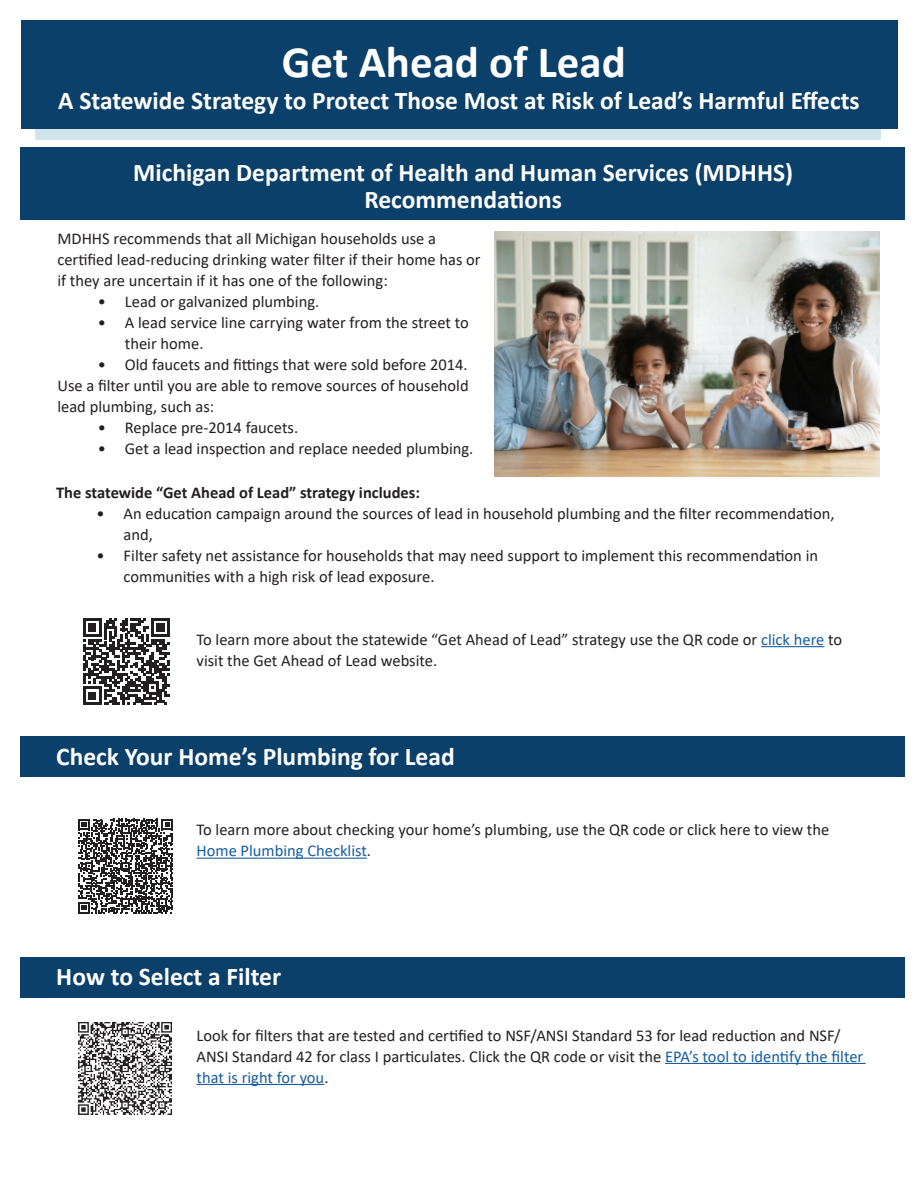
<style>
.page{position:relative;width:918px;height:1188px;background:#fff}
.page>*{position:absolute;margin:0;border:0;box-sizing:border-box;transform-origin:0 0}
.t1{font:700 45px "Calibri";color:#fff}
.t2{font:700 25.5px/27px "Calibri";color:#fff;text-align:center}
.t3{font:16.5px/21px "Calibri";color:#231f20}
.t4{font:700 16.5px "Calibri";color:#231f20}
.s1{color:#175d9e}
</style>
<div class="page">
<div style="left:35px;top:117px;width:846px;height:23px;background:linear-gradient(to right,#d1e4eb,#d1e4eb)"></div>
<div style="left:21px;top:20px;width:876px;height:108px;background:#0b406a"></div>
<div style="left:21px;top:148px;width:884px;height:72px;background:#0b406a"></div>
<img style="left:494px;top:232px;width:386px;height:244px">
<div style="left:21px;top:736px;width:884px;height:41px;background:#0b406a"></div>
<hr style="left:197px;top:858px;width:170px;height:1px;background:#175d9e">
<div style="left:21px;top:957px;width:884px;height:40px;background:#0b406a"></div>
<hr style="left:665px;top:1063px;width:201px;height:1px;background:#175d9e">
<hr style="left:197px;top:1084px;width:127px;height:1px;background:#175d9e">
<svg style="left:83px;top:618px;width:87px;height:87px"></svg>
<hr style="left:761px;top:646px;width:63px;height:1px;background:#175d9e">
<svg style="left:78px;top:819px;width:95px;height:94px"></svg>
<img style="left:79px;top:1022px;width:92px;height:93px">
<h1 class="t1" style="left:282px;top:30px;width:346px">Get Ahead of Lead</h1>
<p class="t2" style="left:58px;top:87px;width:803px">A Statewide Strategy to Protect Those Most at Risk of Lead’s Harmful Effects</p>
<h2 class="t2" style="left:133px;top:159px;width:661px">Michigan Department of Health and Human Services (MDHHS)<br>Recommendations</h2>
<p class="t3" style="left:57px;top:228px;width:425px">MDHHS recommends that all Michigan households use a certified lead-reducing drinking water filter if their home has or if they are uncertain if it has one of the following:</p>
<p class="t3" style="left:98px;top:291px;width:223px">• Lead or galvanized plumbing.</p>
<p class="t3" style="left:125px;top:312px;width:345px;text-indent:-27px">• A lead service line carrying water from the street to their home.</p>
<p class="t3" style="left:98px;top:354px;width:371px">• Old faucets and fittings that were sold before 2014.</p>
<p class="t3" style="left:57px;top:375px;width:413px">Use a filter until you are able to remove sources of household lead plumbing, such as:</p>
<p class="t3" style="left:98px;top:417px;width:202px">• Replace pre-2014 faucets.</p>
<p class="t3" style="left:98px;top:438px;width:377px">• Get a lead inspection and replace needed plumbing.</p>
<p class="t4" style="left:56px;top:481px;width:365px">The statewide “Get Ahead of Lead” strategy includes:</p>
<p class="t3" style="left:124px;top:503px;width:712px;text-indent:-27px">• An education campaign around the sources of lead in household plumbing and the filter recommendation, and,</p>
<p class="t3" style="left:124px;top:545px;width:696px;text-indent:-27px">• Filter safety net assistance for households that may need support to implement this recommendation in communities with a high risk of lead exposure.</p>
<p class="t3" style="left:197px;top:628px;width:647px">To learn more about the statewide “Get Ahead of Lead” strategy use the QR code or <span class="s1">click here</span> to visit the Get Ahead of Lead website.</p>
<h2 class="t2" style="left:56px;top:743px;width:400px">Check Your Home’s Plumbing for Lead</h2>
<p class="t3" style="left:197px;top:819px;width:634px">To learn more about checking your home’s plumbing, use the QR code or click here to view the<br><span class="s1">Home Plumbing Checklist</span>.</p>
<h2 class="t2" style="left:56px;top:963px;width:226px">How to Select a Filter</h2>
<p class="t3" style="left:197px;top:1024px;width:668px">Look for filters that are tested and certified to NSF/ANSI Standard 53 for lead reduction and NSF/<br>ANSI Standard 42 for class I particulates. Click the QR code or visit the <span class="s1">EPA’s tool to identify the filter that is right for you</span>.</p>
</div>
